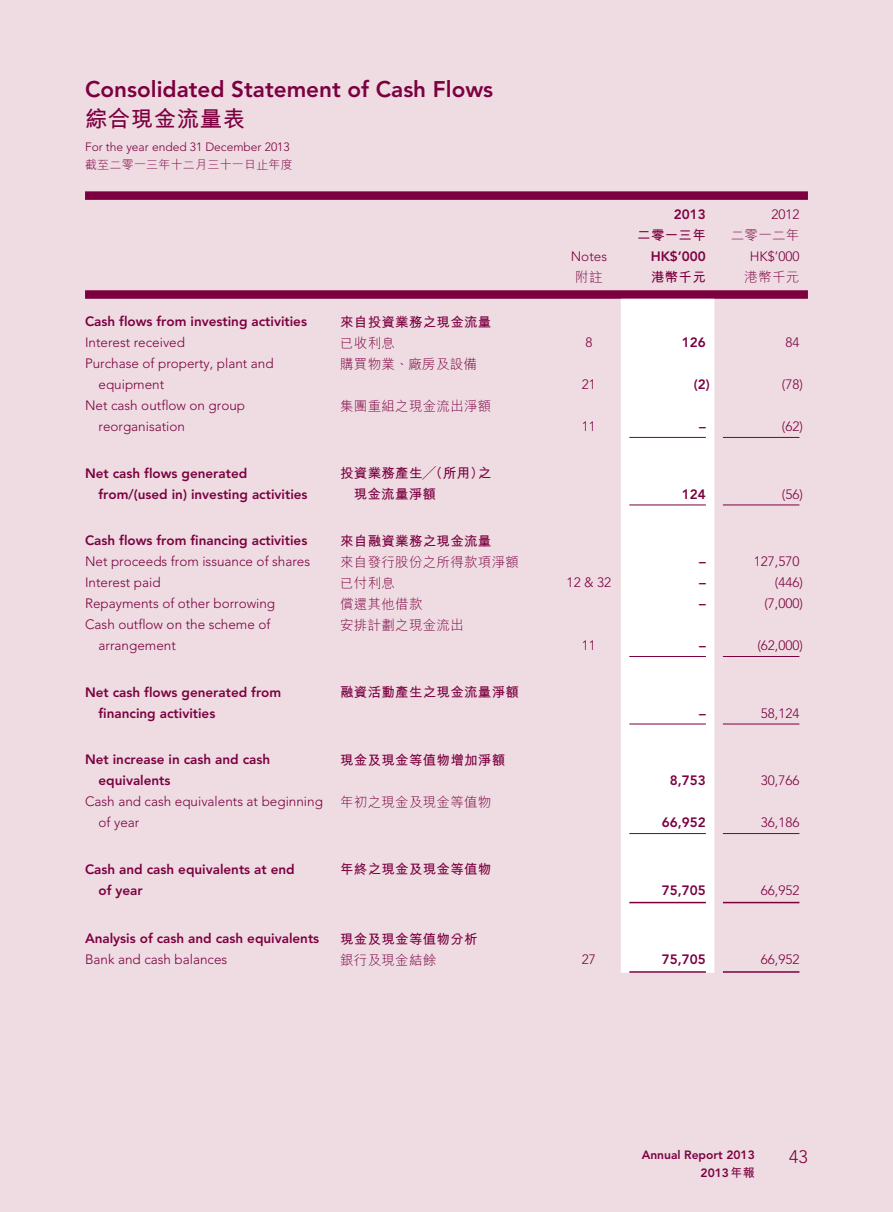
<style>
.page{position:relative;width:893px;height:1212px;background:#eedce2}
.page>*{position:absolute;margin:0;border:0;box-sizing:border-box;transform-origin:0 0}
.t1{font:800 22.5px "Avenir LT Std";color:#7c0040}
.t2{font:700 22.5px "M Hei HK";letter-spacing:.02em;color:#7c0040}
.t3{font:300 18px "Avenir LT Std";color:#7c0040}
.t4{font:300 13.5px/21px "Avenir LT Std";color:#7c0040}
.t5{font:800 13.5px/21px "Avenir LT Std";color:#7c0040}
.t6{font:700 13.5px/21px "M Hei HK";letter-spacing:.02em;color:#7c0040}
.t7{font:300 13.5px "M Hei HK";letter-spacing:.02em;color:#7c0040}
.t8{font:300 12px "Avenir LT Std";color:#7c0040}
.t9{font:800 12px "Avenir LT Std";color:#7c0040}
.t10{font:300 12px "M Hei HK";letter-spacing:.02em;color:#7c0040}
.s1{font-family:"M Hei HK";font-weight:700}
</style>
<div class="page">
<svg style="left:85px;top:191px;width:723px;height:108px"></svg>
<div style="left:621px;top:299px;width:93px;height:674px;background:#fff"></div>
<hr style="left:629px;top:437px;width:77px;height:1px;background:#7c0040">
<hr style="left:723px;top:437px;width:76px;height:1px;background:#7c0040">
<hr style="left:629px;top:505px;width:77px;height:1px;background:#7c0040">
<hr style="left:723px;top:505px;width:76px;height:1px;background:#7c0040">
<hr style="left:629px;top:656px;width:77px;height:1px;background:#7c0040">
<hr style="left:723px;top:656px;width:76px;height:1px;background:#7c0040">
<hr style="left:629px;top:724px;width:77px;height:1px;background:#7c0040">
<hr style="left:723px;top:724px;width:76px;height:1px;background:#7c0040">
<hr style="left:629px;top:833px;width:77px;height:1px;background:#7c0040">
<hr style="left:723px;top:833px;width:76px;height:1px;background:#7c0040">
<hr style="left:629px;top:902px;width:77px;height:1px;background:#7c0040">
<hr style="left:723px;top:902px;width:76px;height:1px;background:#7c0040">
<hr style="left:629px;top:971px;width:77px;height:2px;background:#7c0040">
<hr style="left:723px;top:971px;width:76px;height:2px;background:#7c0040">
<h1 class="t1" style="left:85px;top:76px;width:410px">Consolidated Statement of Cash Flows</h1>
<h1 class="t2" style="left:85px;top:102px;width:162px">綜合現金流量表</h1>
<p class="t8" style="left:85px;top:140px;width:206px">For the year ended 31 December 2013</p>
<p class="t10" style="left:85px;top:158px;width:209px">截至二零一三年十二月三十一日止年度</p>
<p class="t5" style="left:674px;top:203px;width:33px">2013</p>
<p class="t4" style="left:771px;top:203px;width:30px">2012</p>
<p class="t6" style="left:637px;top:224px;width:70px">二零一三年</p>
<p class="t7" style="left:731px;top:228px;width:70px">二零一二年</p>
<p class="t4" style="left:571px;top:245px;width:38px">Notes</p>
<p class="t5" style="left:651px;top:245px;width:57px">HK$’000</p>
<p class="t4" style="left:750px;top:245px;width:51px">HK$’000</p>
<p class="t7" style="left:575px;top:270px;width:29px">附註</p>
<p class="t6" style="left:651px;top:266px;width:56px">港幣千元</p>
<p class="t7" style="left:745px;top:270px;width:56px">港幣千元</p>
<p class="t5" style="left:85px;top:311px;width:224px">Cash flows from investing activities</p>
<p class="t6" style="left:340px;top:310px;width:153px">來自投資業務之現金流量</p>
<p class="t4" style="left:85px;top:332px;width:102px">Interest received</p>
<p class="t7" style="left:340px;top:336px;width:56px">已收利息</p>
<p class="t4" style="left:585px;top:332px;width:9px">8</p>
<p class="t5" style="left:682px;top:332px;width:25px">126</p>
<p class="t4" style="left:785px;top:332px;width:16px">84</p>
<p class="t4" style="left:99px;top:353px;width:177px;text-indent:-14px">Purchase of property, plant and equipment</p>
<p class="t7" style="left:340px;top:357px;width:138px">購買物業、廠房及設備</p>
<p class="t4" style="left:582px;top:374px;width:16px">21</p>
<p class="t5" style="left:694px;top:374px;width:17px">(2)</p>
<p class="t4" style="left:782px;top:374px;width:23px">(78)</p>
<p class="t4" style="left:99px;top:395px;width:148px;text-indent:-14px">Net cash outflow on group reorganisation</p>
<p class="t7" style="left:340px;top:399px;width:153px">集團重組之現金流出淨額</p>
<p class="t5" style="left:99px;top:462px;width:211px;text-indent:-14px">Net cash flows generated from/(used in) investing activities</p>
<p class="t6" style="left:354px;top:461px;width:139px;text-indent:-14px">投資業務產生╱（所用）之現金流量淨額</p>
<p class="t4" style="left:582px;top:416px;width:16px">11</p>
<p class="t5" style="left:699px;top:416px;width:8px">–</p>
<p class="t4" style="left:782px;top:416px;width:23px">(62)</p>
<p class="t5" style="left:682px;top:483px;width:25px">124</p>
<p class="t4" style="left:782px;top:483px;width:23px">(56)</p>
<p class="t5" style="left:85px;top:530px;width:224px">Cash flows from financing activities</p>
<p class="t6" style="left:340px;top:529px;width:153px">來自融資業務之現金流量</p>
<p class="t4" style="left:85px;top:551px;width:227px">Net proceeds from issuance of shares</p>
<p class="t7" style="left:340px;top:555px;width:180px">來自發行股份之所得款項淨額</p>
<p class="t5" style="left:699px;top:551px;width:8px">–</p>
<p class="t4" style="left:754px;top:551px;width:47px">127,570</p>
<p class="t4" style="left:85px;top:572px;width:77px">Interest paid</p>
<p class="t7" style="left:340px;top:576px;width:56px">已付利息</p>
<p class="t4" style="left:567px;top:572px;width:46px">12 &amp; 32</p>
<p class="t5" style="left:699px;top:572px;width:8px">–</p>
<p class="t4" style="left:775px;top:572px;width:30px">(446)</p>
<p class="t4" style="left:85px;top:593px;width:192px">Repayments of other borrowing</p>
<p class="t7" style="left:340px;top:597px;width:84px">償還其他借款</p>
<p class="t5" style="left:699px;top:593px;width:8px">–</p>
<p class="t4" style="left:764px;top:593px;width:40px">(7,000)</p>
<p class="t4" style="left:99px;top:614px;width:173px;text-indent:-14px">Cash outflow on the scheme of arrangement</p>
<p class="t7" style="left:340px;top:618px;width:125px">安排計劃之現金流出</p>
<p class="t4" style="left:582px;top:635px;width:16px">11</p>
<p class="t5" style="left:699px;top:635px;width:8px">–</p>
<p class="t4" style="left:757px;top:635px;width:47px">(62,000)</p>
<p class="t5" style="left:99px;top:681px;width:184px;text-indent:-13px">Net cash flows generated from financing activities</p>
<p class="t6" style="left:340px;top:680px;width:180px">融資活動產生之現金流量淨額</p>
<p class="t5" style="left:99px;top:749px;width:173px;text-indent:-13px">Net increase in cash and cash equivalents</p>
<p class="t6" style="left:340px;top:748px;width:166px">現金及現金等值物增加淨額</p>
<p class="t4" style="left:99px;top:791px;width:226px;text-indent:-13px">Cash and cash equivalents at beginning of year</p>
<p class="t7" style="left:340px;top:795px;width:153px">年初之現金及現金等值物</p>
<p class="t5" style="left:99px;top:858px;width:198px;text-indent:-13px">Cash and cash equivalents at end of year</p>
<p class="t6" style="left:340px;top:857px;width:153px">年終之現金及現金等值物</p>
<p class="t5" style="left:699px;top:702px;width:8px">–</p>
<p class="t4" style="left:761px;top:702px;width:40px">58,124</p>
<p class="t5" style="left:670px;top:770px;width:37px">8,753</p>
<p class="t4" style="left:761px;top:770px;width:40px">30,766</p>
<p class="t5" style="left:662px;top:812px;width:45px">66,952</p>
<p class="t4" style="left:761px;top:812px;width:40px">36,186</p>
<p class="t5" style="left:662px;top:879px;width:45px">75,705</p>
<p class="t4" style="left:761px;top:879px;width:40px">66,952</p>
<p class="t5" style="left:85px;top:928px;width:236px">Analysis of cash and cash equivalents</p>
<p class="t6" style="left:340px;top:927px;width:139px">現金及現金等值物分析</p>
<p class="t4" style="left:85px;top:949px;width:144px">Bank and cash balances</p>
<p class="t7" style="left:340px;top:953px;width:98px">銀行及現金結餘</p>
<p class="t4" style="left:582px;top:949px;width:16px">27</p>
<p class="t5" style="left:662px;top:949px;width:45px">75,705</p>
<p class="t4" style="left:761px;top:949px;width:40px">66,952</p>
<p class="t9" style="left:642px;top:1147px;width:115px">Annual Report 2013</p>
<h2 class="t3" style="left:789px;top:1146px;width:20px">43</h2>
<p class="t9" style="left:701px;top:1165px;width:56px">2013<span class="s1">年報</span></p>
</div>
